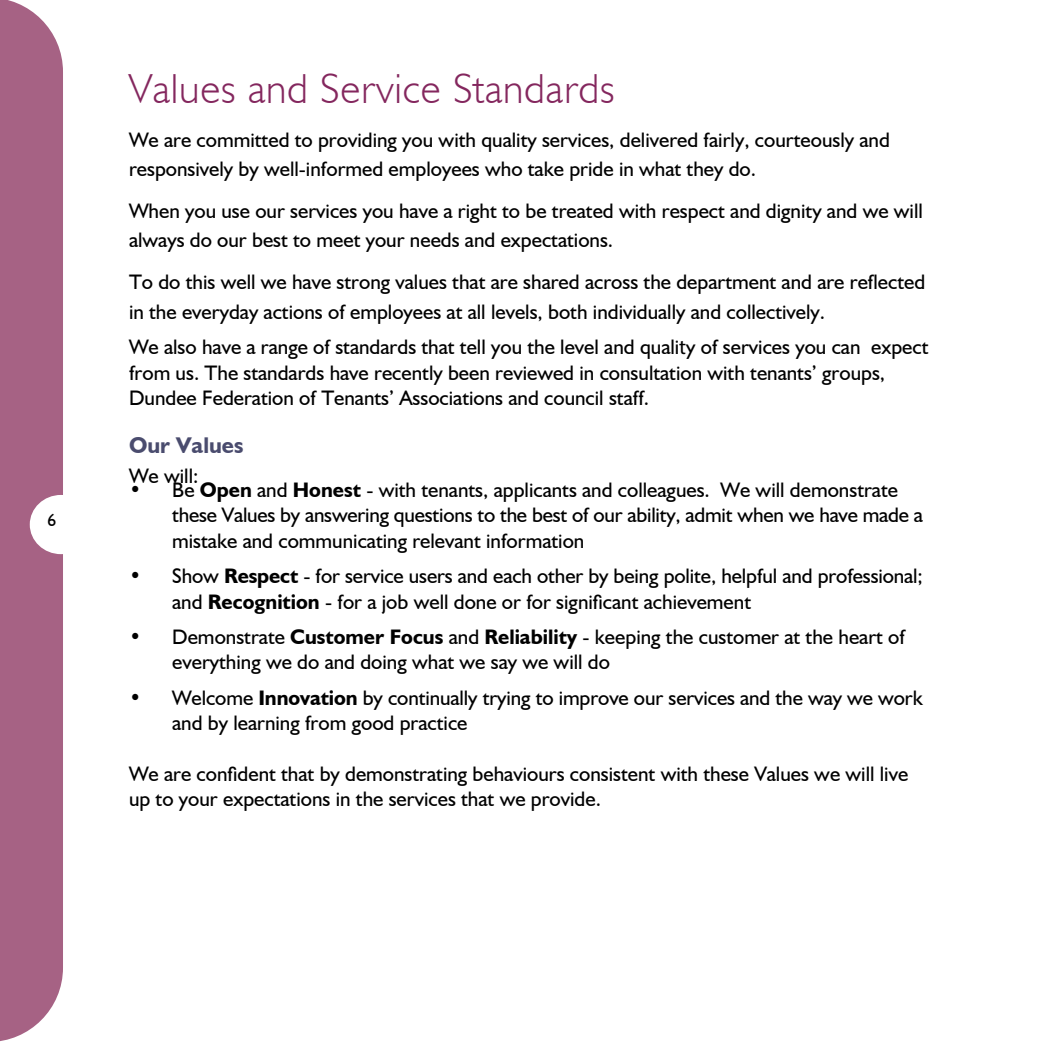
<style>
.page{position:relative;width:1042px;height:1042px;background:#fff}
.page>*{position:absolute;margin:0;border:0;box-sizing:border-box;transform-origin:0 0}
.t1{font:300 42px "Humanist 521 BT";letter-spacing:.02em;color:#84275e}
.t2{font:700 22.75px "Humanist 521 BT";color:#4a4c6e}
.t3{font:21px/25.2px "Humanist 521 BT";color:#000}
.t4{font:17.5px "Humanist 521 BT";color:#000}
.s1{font-family:"Myriad Pro"}
.s2{font-weight:700}
</style>
<div class="page">
<div style="left:0;top:0;width:63px;height:1041px;background:#a66284"></div>
<div style="left:30px;top:495px;width:62px;height:59px;background:#fff;border-radius:50%"></div>
<p class="t4" style="left:47px;top:509px;width:10px">6</p>
<p class="t1" style="left:129px;top:63px;width:487px">Values and Service Standards</p>
<p class="t3" style="left:129px;top:124px;width:762px;line-height:29.2px">We are committed to providing you with quality services, delivered fairly, courteously and responsively by well-informed employees who take pride in what they do.</p>
<p class="t3" style="left:129px;top:196px;width:795px;line-height:29.2px">When you use our services you have a right to be treated with respect and dignity and we will always do our best to meet your needs and expectations.</p>
<p class="t3" style="left:129px;top:267px;width:798px;line-height:29.2px">To do this well we have strong values that are shared across the department and are reflected in the everyday actions of employees at all levels, both individually and collectively.</p>
<p class="t3" style="left:129px;top:334px;width:801px">We also have a range of standards that tell you the level and quali<span class="s1">t</span>y of services you can expect from us. The standards have recently been reviewed in consultation with tenants’ groups,<br>Dundee Federation of Tenants’ Associations and council staff.</p>
<p class="t2" style="left:129px;top:431px;width:116px">Our Values</p>
<p class="t3" style="left:129px;top:462px;width:71px">We will:</p>
<p class="t3" style="left:172px;top:477px;width:752px;text-indent:-43px">• Be <span class="s2">Open</span> and <span class="s2">Honest</span> - with tenants, applicants and colleagues. We will demonstrate these Values by answering questions to the best of our ability, admit when we have made a mistake and communicating relevant information</p>
<p class="t3" style="left:172px;top:563px;width:752px;text-indent:-43px">• Show <span class="s2">Respect</span> - for service users and each other by being polite, helpful and professional; and <span class="s2">Recognition</span> - for a job well done or for significant achievement</p>
<p class="t3" style="left:172px;top:624px;width:734px;text-indent:-43px">• Demonstrate <span class="s2">Customer Focus</span> and <span class="s2">Reliability</span> - keeping the customer at the heart of everything we do and doing what we say we will do</p>
<p class="t3" style="left:172px;top:685px;width:752px;text-indent:-43px">• Welcome <span class="s2">Innovation</span> by continually trying to improve our services and the way we work and by learning from good practice</p>
<p class="t3" style="left:129px;top:760px;width:781px">We are confident that by demonstrating behaviours consistent with these Values we will live up to your expectations in the services that we provide.</p>
</div>
